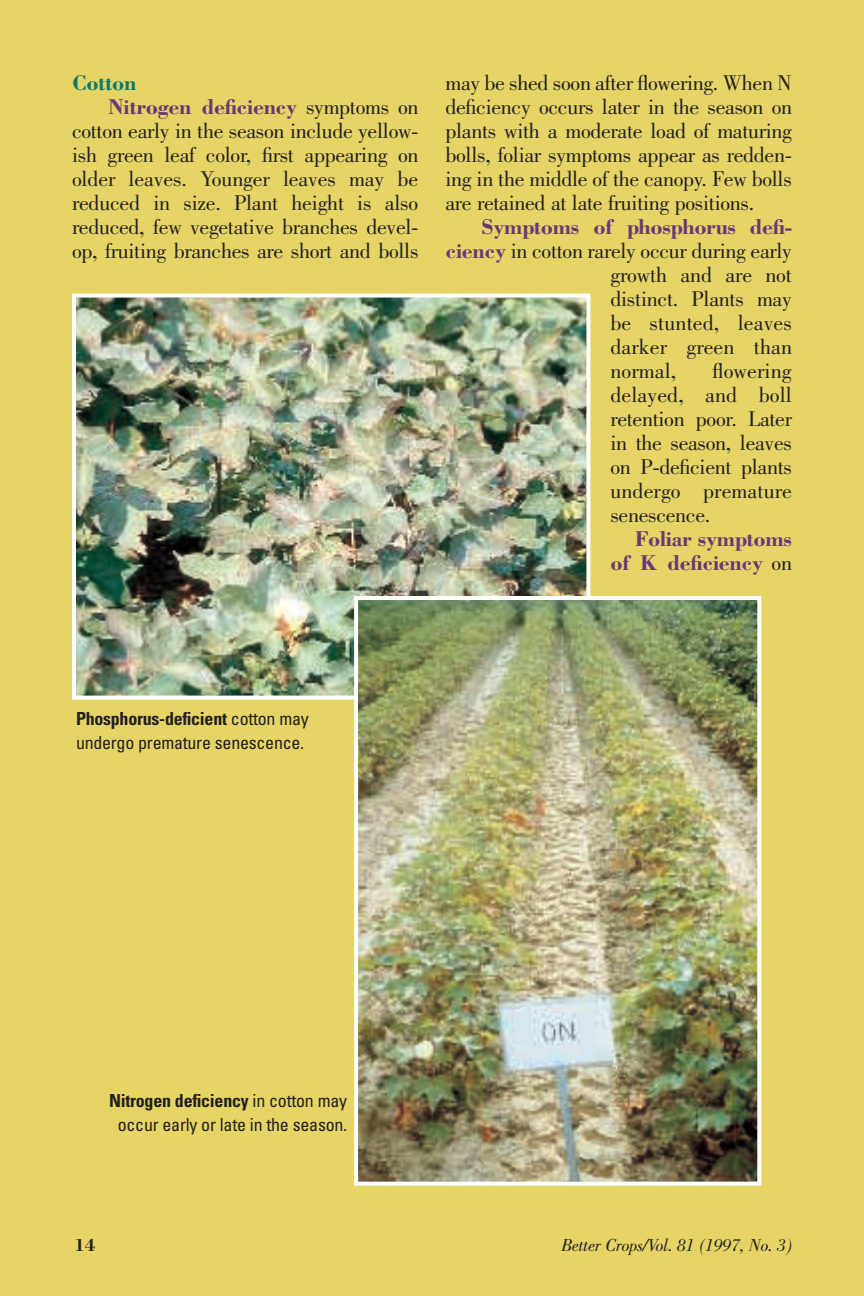
<style>
.page{position:relative;width:864px;height:1296px;background:#e6d467}
.page>*{position:absolute;margin:0;border:0;box-sizing:border-box;transform-origin:0 0}
.t1{font:22px/24px "Bodoni";letter-spacing:-.015em;color:#231f20;text-align:justify}
.t2{font:700 22px/24px "Bodoni";letter-spacing:-.015em;color:#643a71;text-align:right}
.t3{font:22px "Bodoni";letter-spacing:.005em;color:#231f20}
.t4{font:700 22px "Bodoni";letter-spacing:-.015em;color:#0e7969}
.t5{font:condensed 18px/24px "Univers";letter-spacing:-.015em;color:#231f20}
.t6{font:italic 18px "Bodoni";letter-spacing:-.015em;color:#231f20}
.t7{font:700 18px "Bodoni";color:#231f20}
.s1{font-weight:400;color:#231f20}
.s2{font-weight:700;color:#643a71}
.s3{font-weight:700}
</style>
<div class="page">
<img style="left:77px;top:299px;width:508px;height:396px">
<div style="left:72px;top:294px;width:518px;height:406px;border:4px solid #fff"></div>
<img style="left:359px;top:601px;width:397px;height:580px">
<div style="left:354px;top:596px;width:407px;height:590px;border:4px solid #fff"></div>
<p class="t4" style="left:72px;top:75px;width:66px">Cotton</p>
<p class="t2" style="left:108px;top:97px;width:312px">Nitrogen deficiency <span class="s1">symptoms on</span></p>
<p class="t1" style="left:72px;top:121px;width:348px">cotton early in the season include yellow-</p>
<p class="t1" style="left:72px;top:145px;width:348px">ish green leaf color, first appearing on</p>
<p class="t1" style="left:72px;top:169px;width:348px">older leaves. Younger leaves may be</p>
<p class="t1" style="left:72px;top:193px;width:348px">reduced in size. Plant height is also</p>
<p class="t1" style="left:72px;top:217px;width:348px">reduced, few vegetative branches devel-</p>
<p class="t1" style="left:72px;top:241px;width:348px">op, fruiting branches are short and bolls</p>
<p class="t1" style="left:446px;top:73px;width:348px">may be shed soon after flowering. When N deficiency occurs later in the season on plants with a moderate load of maturing bolls, foliar symptoms appear as redden&shy;ing in the middle of the canopy. Few bolls are retained at late fruiting positions.</p>
<p class="t2" style="left:482px;top:217px;width:312px">Symptoms of phosphorus defi-</p>
<p class="t1" style="left:446px;top:241px;width:348px"><span class="s2">ciency</span> in cotton rarely occur during early</p>
<p class="t1" style="left:610px;top:265px;width:183px">growth and are not</p>
<p class="t1" style="left:610px;top:289px;width:183px">distinct. Plants may</p>
<p class="t3" style="left:610px;top:315px;width:183px">be stunted, leaves</p>
<p class="t3" style="left:610px;top:339px;width:183px">darker green than</p>
<p class="t1" style="left:610px;top:361px;width:68px">normal,</p>
<p class="t1" style="left:610px;top:361px;width:183px;text-indent:102px">flowering delayed, and boll retention poor. Later in the season, leaves on P-deficient plants undergo premature senescence.</p>
<p class="t2" style="left:610px;top:529px;width:183px">Foliar symptoms of K deficiency <span class="s1">on</span></p>
<p class="t5" style="left:76px;top:708px;width:234px"><span class="s3">Phosphorus-deficient</span> cotton may undergo premature senescence.</p>
<p class="t5" style="left:109px;top:1091px;width:240px;text-align:center"><span class="s3">Nitrogen deficiency</span> in cotton may occur early or late in the season.</p>
<p class="t7" style="left:74px;top:1239px;width:23px">14</p>
<p class="t6" style="left:561px;top:1239px;width:232px">Better Crops/Vol. 81 (1997, No. 3)</p>
</div>
